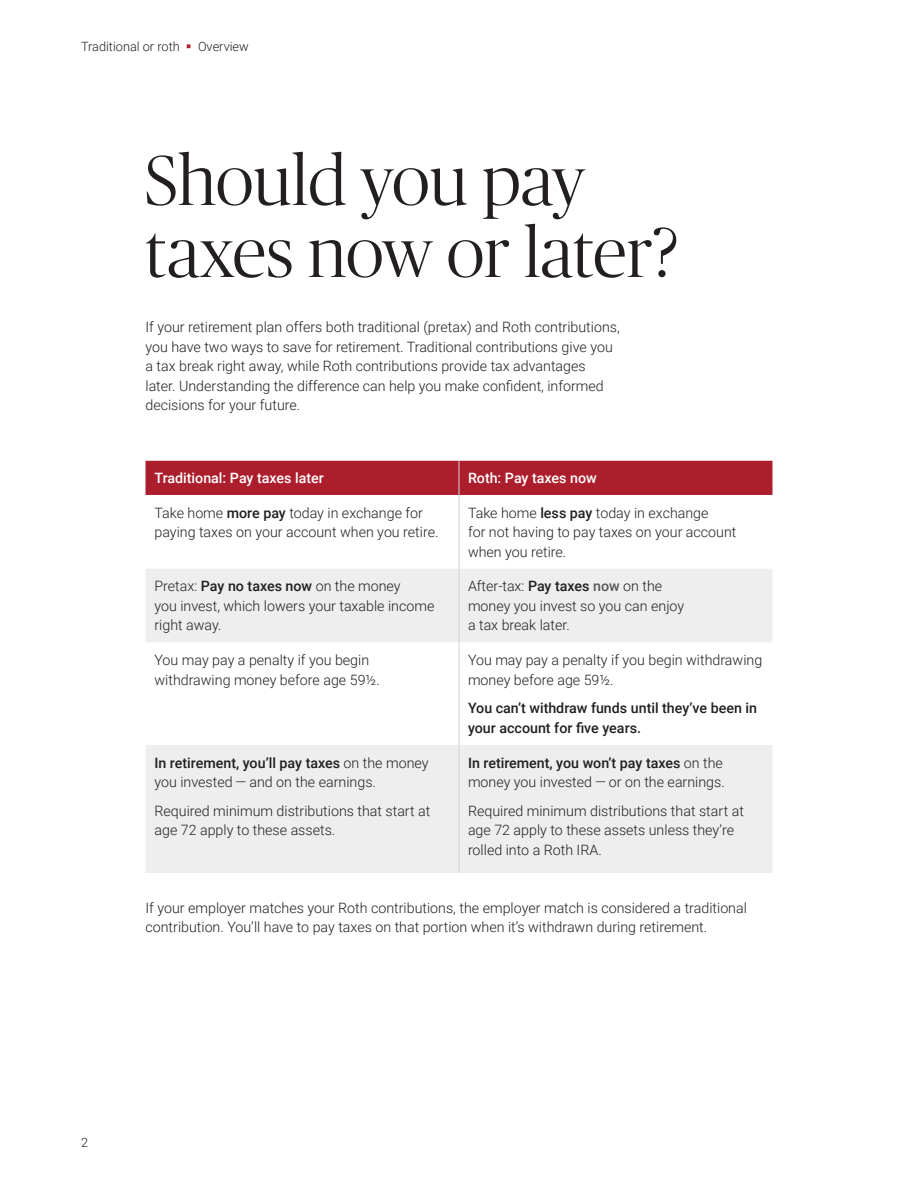
<style>
.page{position:relative;width:918px;height:1188px;background:#fff}
.page>*{position:absolute;margin:0;border:0;box-sizing:border-box;transform-origin:0 0}
.Headline{font:300 70.5px/72px "Publico Banner";letter-spacing:.005em;color:#231f20}
.Table_-_Figures{font:300 14.25px/19.5px "Roboto";color:#231f20}
.Body_Copy{font:300 14.25px/19.5px "Roboto";color:#231f20}
.Table_-_Figures-2{font:500 14.25px/19.5px "Roboto";color:#231f20}
.Table_-_Headers{font:500 14.25px "Roboto";color:#fff}
.t1{font:300 12.75px "Roboto";color:#231f20}
.s1{color:#ad1e2c}
.s2{font-weight:500}
.s3{font-weight:500;color:#57585a}
</style>
<div class="page">
<div style="left:146px;top:461px;width:626px;height:34px;background:#ad1e2c"></div>
<svg style="left:146px;top:569px;width:626px;height:304px;fill:#eeeeef"></svg>
<hr style="left:459px;top:461px;width:1px;height:34px;background:#d1d2d4">
<hr style="left:459px;top:495px;width:1px;height:74px;background:#d1d2d4">
<hr style="left:459px;top:569px;width:1px;height:73px;background:#d1d2d4">
<hr style="left:459px;top:642px;width:1px;height:103px;background:#d1d2d4">
<hr style="left:459px;top:745px;width:1px;height:128px;background:#d1d2d4">
<p class="t1" style="left:81px;top:38px;width:169px">Traditional or roth <span class="s1">▪</span> Overview</p>
<p class="Headline" style="left:146px;top:141px;width:535px">Should you pay taxes now or later?</p>
<p class="Body_Copy" style="left:146px;top:317px;width:476px">If your retirement plan offers both traditional (pretax) and Roth contributions, you have two ways to save for retirement. Traditional contributions give you a tax break right away, while Roth contributions provide tax advantages<br>later. Understanding the difference can help you make confident, informed decisions for your future.</p>
<p class="Table_-_Headers" style="left:154px;top:468px;width:171px">Traditional: Pay taxes later</p>
<p class="Table_-_Headers" style="left:468px;top:468px;width:130px">Roth: Pay taxes now</p>
<p class="Table_-_Figures" style="left:154px;top:502px;width:286px">Take home <span class="s2">more pay</span> today in exchange for paying taxes on your account when you retire.</p>
<p class="Table_-_Figures" style="left:468px;top:502px;width:270px">Take home <span class="s2">less pay</span> today in exchange<br>for not having to pay taxes on your account when you retire.</p>
<p class="Table_-_Figures" style="left:154px;top:576px;width:281px">Pretax: <span class="s2">Pay no taxes now</span> on the money<br>you invest, which lowers your taxable income right away.</p>
<p class="Table_-_Figures" style="left:468px;top:576px;width:218px">After-tax: <span class="s2">Pay taxes</span> <span class="s3">now</span> on the money you invest so you can enjoy a tax break later.</p>
<p class="Table_-_Figures" style="left:154px;top:650px;width:227px">You may pay a penalty if you begin withdrawing money before age 59½.</p>
<p class="Table_-_Figures" style="left:468px;top:650px;width:296px">You may pay a penalty if you begin withdrawing money before age 59½.</p>
<p class="Table_-_Figures-2" style="left:468px;top:698px;width:291px">You can’t withdraw funds until they’ve been in your account for five years.</p>
<p class="Table_-_Figures" style="left:154px;top:752px;width:276px"><span class="s2">In retirement, you’ll pay taxes</span> on the money you invested — and on the earnings.</p>
<p class="Table_-_Figures" style="left:154px;top:800px;width:277px">Required minimum distributions that start at age 72 apply to these assets.</p>
<p class="Table_-_Figures" style="left:468px;top:752px;width:258px"><span class="s2">In retirement, you won’t pay taxes</span> on the money you invested — or on the earnings.</p>
<p class="Table_-_Figures" style="left:468px;top:800px;width:277px">Required minimum distributions that start at age 72 apply to these assets unless they’re rolled into a Roth IRA.</p>
<p class="Body_Copy" style="left:146px;top:897px;width:603px">If your employer matches your Roth contributions, the employer match is considered a traditional contribution. You’ll have to pay taxes on that portion when it’s withdrawn during retirement.</p>
<p class="t1" style="left:81px;top:1133px;width:9px">2</p>
</div>
